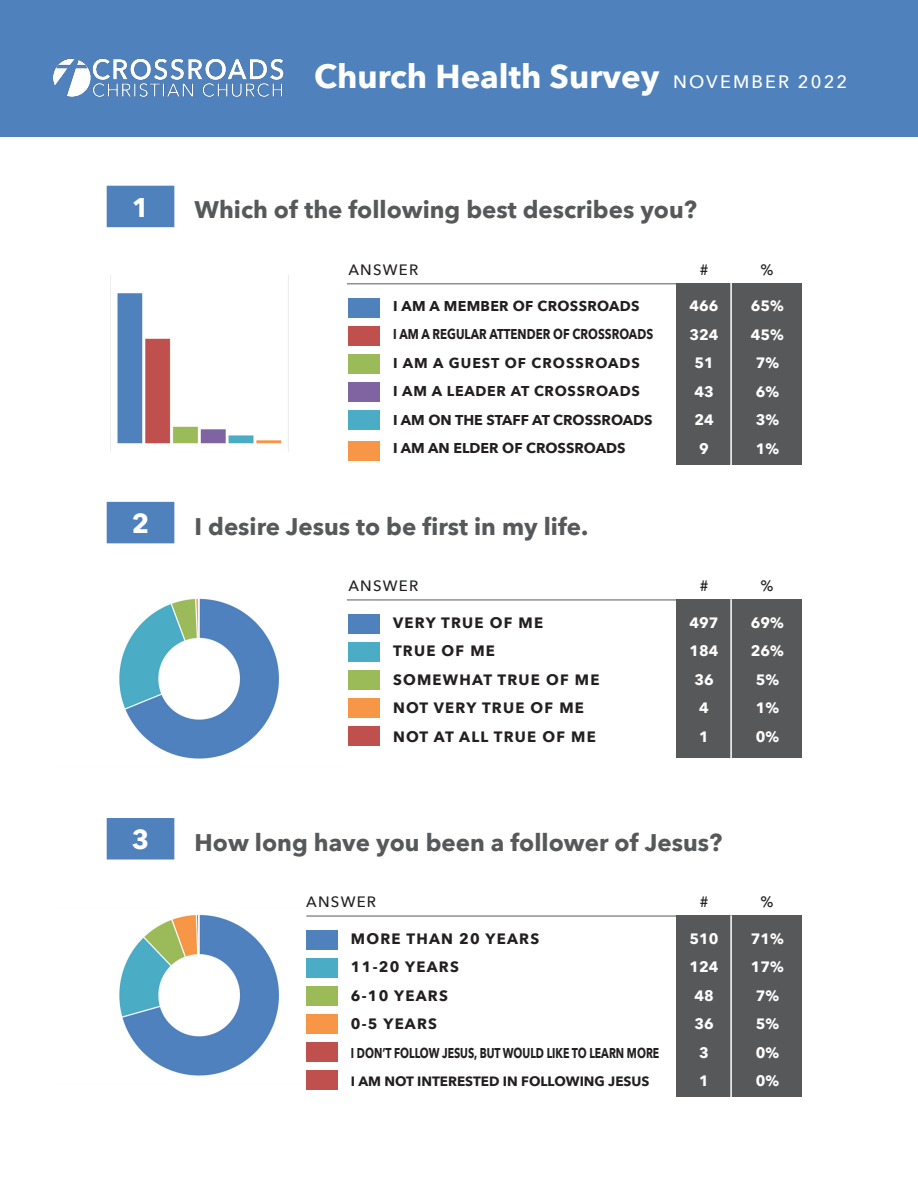
<style>
.page{position:relative;width:918px;height:1188px;background:#fff}
.page>*{position:absolute;margin:0;border:0;box-sizing:border-box;transform-origin:0 0}
.t1{font:700 33px "Avenir Next";color:#fff}
.t2{font:700 27px "Avenir Next";color:#fff}
.t3{font:700 24px "Avenir Next";color:#57585a}
.t4{font:700 15px "Avenir Next";letter-spacing:.08em;color:#231f20}
.t5{font:700 15px "Avenir Next";color:#fff}
.t6{font:500 15px "Avenir Next";letter-spacing:.08em;color:#231f20}
.t7{font:700 14.25px "Avenir Next";color:#231f20}
.t8{font:700 14.25px "Avenir Next";color:#231f20;scale:.74 1}
.t9{font:700 14.25px "Avenir Next";color:#231f20;scale:.81 1}
.t10{font:700 14.25px "Avenir Next";letter-spacing:.02em;color:#231f20}
.t11{font:700 14.25px "Avenir Next";letter-spacing:.05em;color:#231f20}
.t12{font:700 14.25px "Avenir Next";letter-spacing:.07em;color:#231f20}
.t13{font:700 13.5px "Avenir Next";color:#231f20}
.s1{font-weight:500;font-size:18px}
</style>
<div class="page">
<div style="left:0;top:0;width:918px;height:136px;background:#4f81bd"></div>
<img style="left:53px;top:58px;width:231px;height:39px">
<div style="left:676px;top:283px;width:126px;height:182px;background:#57585a"></div>
<img style="left:110px;top:275px;width:172px;height:176px">
<div style="left:348px;top:298px;width:32px;height:19px;background:#4f81bd"></div>
<div style="left:107px;top:186px;width:67px;height:41px;background:#4f81bd"></div>
<div style="left:348px;top:326px;width:32px;height:19px;background:#c0504d"></div>
<div style="left:348px;top:354px;width:32px;height:19px;background:#9bbb59"></div>
<div style="left:348px;top:382px;width:32px;height:19px;background:#8064a2"></div>
<div style="left:348px;top:410px;width:32px;height:19px;background:#4bacc6"></div>
<div style="left:348px;top:441px;width:32px;height:20px;background:#f79646"></div>
<hr style="left:347px;top:283px;width:329px;height:2px;background:#231f20">
<hr style="left:730px;top:283px;width:2px;height:195px;background:#fff">
<div style="left:676px;top:599px;width:126px;height:159px;background:#57585a"></div>
<img style="left:119px;top:598px;width:160px;height:161px">
<div style="left:348px;top:614px;width:32px;height:20px;background:#4f81bd"></div>
<div style="left:107px;top:502px;width:67px;height:41px;background:#4f81bd"></div>
<div style="left:348px;top:642px;width:32px;height:20px;background:#4bacc6"></div>
<div style="left:348px;top:670px;width:32px;height:20px;background:#9bbb59"></div>
<div style="left:348px;top:698px;width:32px;height:20px;background:#f79646"></div>
<div style="left:348px;top:726px;width:32px;height:20px;background:#c0504d"></div>
<hr style="left:347px;top:599px;width:329px;height:2px;background:#231f20">
<hr style="left:730px;top:599px;width:2px;height:168px;background:#fff">
<div style="left:676px;top:915px;width:126px;height:182px;background:#57585a"></div>
<img style="left:119px;top:914px;width:160px;height:162px">
<div style="left:306px;top:930px;width:32px;height:20px;background:#4f81bd"></div>
<div style="left:107px;top:818px;width:67px;height:42px;background:#4f81bd"></div>
<div style="left:306px;top:958px;width:32px;height:20px;background:#4bacc6"></div>
<div style="left:306px;top:986px;width:32px;height:20px;background:#9bbb59"></div>
<div style="left:306px;top:1014px;width:32px;height:20px;background:#f79646"></div>
<div style="left:306px;top:1042px;width:32px;height:20px;background:#c0504d"></div>
<div style="left:306px;top:1070px;width:32px;height:20px;background:#c0504d"></div>
<hr style="left:306px;top:915px;width:370px;height:2px;background:#231f20">
<hr style="left:730px;top:915px;width:2px;height:190px;background:#fff">
<h1 class="t1" style="left:314px;top:48px;width:535px">Church Health Survey <span class="s1">NOVEMBER 2022</span></h1>
<p class="t2" style="left:132px;top:184px;width:19px">1</p>
<p class="t3" style="left:195px;top:189px;width:504px">Which of the following best describes you?</p>
<p class="t6" style="left:348px;top:257px;width:71px">ANSWER</p>
<p class="t6" style="left:700px;top:257px;width:10px">#</p>
<p class="t6" style="left:761px;top:257px;width:15px">%</p>
<p class="t5" style="left:690px;top:293px;width:31px">466</p>
<p class="t5" style="left:690px;top:322px;width:31px">324</p>
<p class="t5" style="left:694px;top:350px;width:21px">51</p>
<p class="t5" style="left:694px;top:379px;width:21px">43</p>
<p class="t5" style="left:694px;top:407px;width:21px">24</p>
<p class="t5" style="left:699px;top:436px;width:11px">9</p>
<p class="t10" style="left:393px;top:293px;width:248px">I AM A MEMBER OF CROSSROADS</p>
<p class="t9" style="left:393px;top:322px;width:323px">I AM A REGULAR ATTENDER OF CROSSROADS</p>
<p class="t12" style="left:393px;top:350px;width:249px">I AM A GUEST OF CROSSROADS</p>
<p class="t11" style="left:393px;top:379px;width:248px">I AM A LEADER AT CROSSROADS</p>
<p class="t7" style="left:393px;top:407px;width:261px">I AM ON THE STAFF AT CROSSROADS</p>
<p class="t7" style="left:393px;top:436px;width:234px">I AM AN ELDER OF CROSSROADS</p>
<p class="t5" style="left:751px;top:293px;width:35px">65%</p>
<p class="t5" style="left:751px;top:322px;width:35px">45%</p>
<p class="t5" style="left:756px;top:350px;width:25px">7%</p>
<p class="t5" style="left:756px;top:379px;width:25px">6%</p>
<p class="t5" style="left:756px;top:407px;width:25px">3%</p>
<p class="t5" style="left:756px;top:436px;width:25px">1%</p>
<p class="t2" style="left:132px;top:500px;width:19px">2</p>
<p class="t3" style="left:195px;top:505px;width:395px">I desire Jesus to be first in my life.</p>
<p class="t6" style="left:348px;top:573px;width:71px">ANSWER</p>
<p class="t6" style="left:700px;top:573px;width:10px">#</p>
<p class="t6" style="left:761px;top:573px;width:15px">%</p>
<p class="t5" style="left:690px;top:609px;width:31px">497</p>
<p class="t5" style="left:690px;top:638px;width:31px">184</p>
<p class="t5" style="left:694px;top:666px;width:21px">36</p>
<p class="t5" style="left:699px;top:695px;width:11px">4</p>
<p class="t5" style="left:699px;top:723px;width:11px">1</p>
<p class="t5" style="left:751px;top:609px;width:35px">69%</p>
<p class="t5" style="left:751px;top:638px;width:35px">26%</p>
<p class="t5" style="left:756px;top:666px;width:25px">5%</p>
<p class="t5" style="left:756px;top:695px;width:25px">1%</p>
<p class="t5" style="left:756px;top:723px;width:25px">0%</p>
<p class="t4" style="left:393px;top:609px;width:152px">VERY TRUE OF ME</p>
<p class="t4" style="left:393px;top:638px;width:103px">TRUE OF ME</p>
<p class="t4" style="left:393px;top:666px;width:208px">SOMEWHAT TRUE OF ME</p>
<p class="t4" style="left:393px;top:695px;width:192px">NOT VERY TRUE OF ME</p>
<p class="t4" style="left:393px;top:723px;width:204px">NOT AT ALL TRUE OF ME</p>
<p class="t2" style="left:132px;top:816px;width:19px">3</p>
<p class="t3" style="left:195px;top:822px;width:529px">How long have you been a follower of Jesus?</p>
<p class="t6" style="left:306px;top:889px;width:71px">ANSWER</p>
<p class="t6" style="left:700px;top:889px;width:10px">#</p>
<p class="t6" style="left:761px;top:889px;width:15px">%</p>
<p class="t5" style="left:690px;top:926px;width:31px">510</p>
<p class="t5" style="left:690px;top:954px;width:31px">124</p>
<p class="t5" style="left:694px;top:983px;width:21px">48</p>
<p class="t5" style="left:694px;top:1011px;width:21px">36</p>
<p class="t5" style="left:699px;top:1040px;width:11px">3</p>
<p class="t5" style="left:699px;top:1068px;width:11px">1</p>
<p class="t5" style="left:751px;top:926px;width:35px">71%</p>
<p class="t5" style="left:751px;top:954px;width:35px">17%</p>
<p class="t5" style="left:756px;top:983px;width:25px">7%</p>
<p class="t5" style="left:756px;top:1011px;width:25px">5%</p>
<p class="t5" style="left:756px;top:1040px;width:25px">0%</p>
<p class="t5" style="left:756px;top:1068px;width:25px">0%</p>
<p class="t4" style="left:351px;top:926px;width:190px">MORE THAN 20 YEARS</p>
<p class="t4" style="left:351px;top:954px;width:109px">11-20 YEARS</p>
<p class="t4" style="left:351px;top:983px;width:99px">6-10 YEARS</p>
<p class="t4" style="left:351px;top:1011px;width:88px">0-5 YEARS</p>
<p class="t8" style="left:351px;top:1040px;width:418px">I DON’T FOLLOW JESUS, BUT WOULD LIKE TO LEARN MORE</p>
<p class="t13" style="left:351px;top:1070px;width:300px">I AM NOT INTERESTED IN FOLLOWING JESUS</p>
</div>
